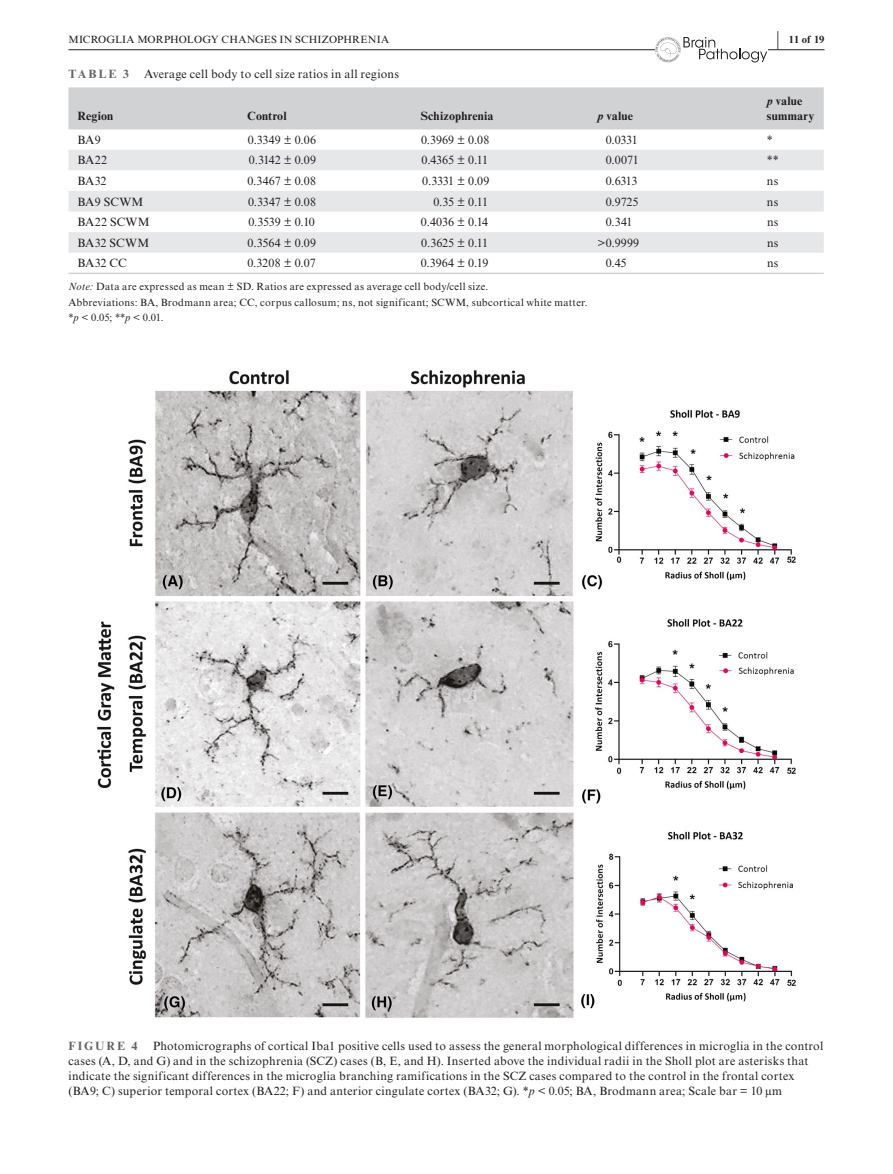
<style>
.page{position:relative;width:893px;height:1174px;background:#fff}
.page>*{position:absolute;margin:0;border:0;box-sizing:border-box;transform-origin:0 0}
.t1{font:12px/15px "Times New Roman MT Std";letter-spacing:.02em;color:#231f20}
.t2{font:700 12px/15px "Times New Roman MT Std";letter-spacing:.015em;color:#231f20}
.t3{font:700 12px "Times New Roman MT Std";letter-spacing:.165em;color:#636366}
.t4{font:10.5px/15.8px "Times New Roman MT Std";letter-spacing:.025em;color:#231f20}
.t5{font:700 10.5px "Times New Roman MT Std";color:#231f20}
.s1{font-size:20.25px}
.s2{font-style:italic}
</style>
<div class="page">
<hr style="left:68px;top:49px;width:756px;height:1px;background:#231f20">
<svg style="left:655px;top:37px;width:112px;height:25px"></svg>
<div style="left:68px;top:87px;width:756px;height:42px;background:#d1d2d4"></div>
<svg style="left:68px;top:150px;width:756px;height:103px;fill:#e6e7e9"></svg>
<hr style="left:68px;top:273px;width:170px;height:1px;background:#d1d2d4">
<hr style="left:238px;top:273px;width:174px;height:1px;background:#d1d2d4">
<hr style="left:412px;top:273px;width:177px;height:1px;background:#d1d2d4">
<hr style="left:589px;top:273px;width:169px;height:1px;background:#d1d2d4">
<hr style="left:758px;top:273px;width:66px;height:1px;background:#d1d2d4">
<img style="left:97px;top:370px;width:699px;height:648px">
<p class="t4" style="left:68px;top:31px;width:322px">MICROGLIA MORPHOLOGY CHANGES IN SCHIZOPHRENIA</p>
<p class="t5" style="left:777px;top:33px;width:49px"><span class="s1">|</span> 11 of 19</p>
<p class="t3" style="left:68px;top:66px;width:62px">TABLE 3</p>
<p class="t1" style="left:144px;top:66px;width:256px">Average cell body to cell size ratios in all regions</p>
<p class="t2" style="left:77px;top:108px;width:37px">Region</p>
<p class="t2" style="left:247px;top:108px;width:41px">Control</p>
<p class="t2" style="left:421px;top:108px;width:74px">Schizophrenia</p>
<p class="t2" style="left:598px;top:108px;width:37px"><span class="s2">p</span> value</p>
<p class="t2" style="left:767px;top:93px;width:49px"><span class="s2">p</span> value summary</p>
<p class="t1" style="left:77px;top:132px;width:25px">BA9</p>
<p class="t1" style="left:248px;top:132px;width:70px">0.3349 ± 0.06</p>
<p class="t1" style="left:421px;top:132px;width:70px">0.3969 ± 0.08</p>
<p class="t1" style="left:606px;top:132px;width:33px">0.0331</p>
<p class="t1" style="left:767px;top:132px;width:7px">*</p>
<p class="t1" style="left:77px;top:153px;width:31px">BA22</p>
<p class="t1" style="left:249px;top:153px;width:69px">0.3142 ± 0.09</p>
<p class="t1" style="left:421px;top:153px;width:68px">0.4365 ± 0.11</p>
<p class="t1" style="left:606px;top:153px;width:35px">0.0071</p>
<p class="t1" style="left:767px;top:153px;width:13px">**</p>
<p class="t1" style="left:77px;top:173px;width:31px">BA32</p>
<p class="t1" style="left:247px;top:173px;width:70px">0.3467 ± 0.08</p>
<p class="t1" style="left:422px;top:173px;width:69px">0.3331 ± 0.09</p>
<p class="t1" style="left:606px;top:173px;width:33px">0.6313</p>
<p class="t1" style="left:767px;top:173px;width:13px">ns</p>
<p class="t1" style="left:77px;top:194px;width:67px">BA9 SCWM</p>
<p class="t1" style="left:248px;top:194px;width:70px">0.3347 ± 0.08</p>
<p class="t1" style="left:433px;top:194px;width:56px">0.35 ± 0.11</p>
<p class="t1" style="left:606px;top:194px;width:34px">0.9725</p>
<p class="t1" style="left:767px;top:194px;width:13px">ns</p>
<p class="t1" style="left:77px;top:214px;width:74px">BA22 SCWM</p>
<p class="t1" style="left:248px;top:214px;width:68px">0.3539 ± 0.10</p>
<p class="t1" style="left:421px;top:214px;width:69px">0.4036 ± 0.14</p>
<p class="t1" style="left:606px;top:214px;width:28px">0.341</p>
<p class="t1" style="left:767px;top:214px;width:13px">ns</p>
<p class="t1" style="left:77px;top:235px;width:73px">BA32 SCWM</p>
<p class="t1" style="left:248px;top:235px;width:70px">0.3564 ± 0.09</p>
<p class="t1" style="left:421px;top:235px;width:68px">0.3625 ± 0.11</p>
<p class="t1" style="left:598px;top:235px;width:43px">&gt;0.9999</p>
<p class="t1" style="left:767px;top:235px;width:13px">ns</p>
<p class="t1" style="left:77px;top:256px;width:51px">BA32 CC</p>
<p class="t1" style="left:247px;top:256px;width:70px">0.3208 ± 0.07</p>
<p class="t1" style="left:421px;top:256px;width:69px">0.3964 ± 0.19</p>
<p class="t1" style="left:606px;top:256px;width:22px">0.45</p>
<p class="t1" style="left:767px;top:256px;width:13px">ns</p>
<p class="t4" style="left:68px;top:278px;width:521px"><span class="s2">Note:</span> Data are expressed as mean ± SD. Ratios are expressed as average cell body/cell size.<br>Abbreviations: BA, Brodmann area; CC, corpus callosum; ns, not significant; SCWM, subcortical white matter. *<span class="s2">p</span> &lt; 0.05; **<span class="s2">p</span> &lt; 0.01.</p>
<p class="t1" style="left:68px;top:1038px;width:756px;text-indent:85px">Photomicrographs of cortical Iba1 positive cells used to assess the general morphological differences in microglia in the control cases (A, D, and G) and in the schizophrenia (SCZ) cases (B, E, and H). Inserted above the individual radii in the Sholl plot are asterisks that indicate the significant differences in the microglia branching ramifications in the SCZ cases compared to the control in the frontal cortex (BA9; C) superior temporal cortex (BA22; F) and anterior cingulate cortex (BA32; G). *<span class="s2">p</span> &lt; 0.05; BA, Brodmann area; Scale bar = 10 µm</p>
<p class="t3" style="left:68px;top:1039px;width:71px">FIGURE 4</p>
</div>
